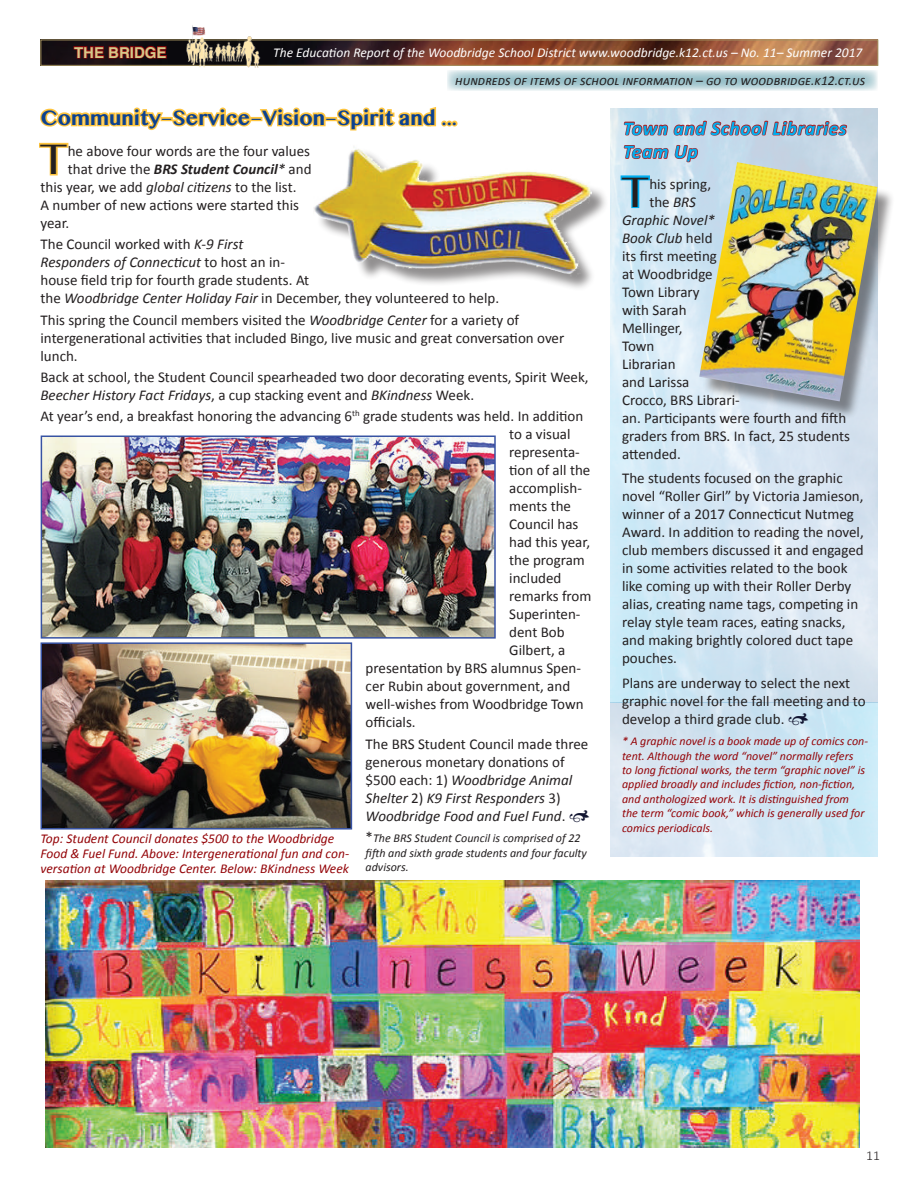
<style>
.page{position:relative;width:918px;height:1188px;background:#fff}
.page>*{position:absolute;margin:0;border:0;box-sizing:border-box;transform-origin:0 0}
.t1{font:38.25px "Bangla MN";color:#231f20}
.t2{font:italic 700 19.5px/23.4px "Calibri";letter-spacing:.03em;color:#00aeef}
.t3{font:700 18px "Bangla MN";color:#0c4190}
.t4{font:15px/18px "Calibri";color:#231f20}
.t5{font:italic 700 15px "Calibri";color:#231f20}
.t6{font:italic 15px "Calibri";color:#231f20}
.t7{font:700 15px "Helvetica";color:#d5c889}
.t8{font:italic 13.5px/15px "Calibri";color:#940408}
.t9{font:italic 13.5px "Calibri";color:#fff}
.t10{font:italic 13.5px "Calibri";color:#231f20}
.t11{font:300 13.5px "Calibri";color:#231f20}
.t12{font:italic 12px/14.4px "Calibri";color:#940408}
.t13{font:italic 12px/14.4px "Calibri";color:#231f20}
.s1{font-weight:400;font-style:normal}
.s2{font-weight:400}
.s3{font-style:italic}
.s4{font-style:normal;font-size:15px}
.s5{font-style:normal}
</style>
<div class="page">
<img style="left:610px;top:108px;width:268px;height:748px">
<img style="left:42px;top:42px;width:834px;height:22px">
<div style="left:40px;top:40px;width:838px;height:26px;border:1px solid #a4925f"></div>
<svg style="left:73px;top:45px;width:94px;height:15px"></svg>
<img style="left:192px;top:25px;width:18px;height:15px">
<img style="left:186px;top:36px;width:22px;height:32px">
<img style="left:203px;top:40px;width:34px;height:25px">
<img style="left:237px;top:36px;width:25px;height:32px">
<svg style="left:447px;top:70px;width:431px;height:21px;background:#b4d1d7"></svg>
<div style="left:316px;top:148px;width:293px;height:144px;background:#231f20;opacity:.5"></div>
<img style="left:314px;top:147px;width:277px;height:135px">
<svg style="left:39px;top:107px;width:288px;height:70px"></svg>
<div style="left:325px;top:117px;width:12px;height:4px;border:3px solid #fec53f"></div>
<svg style="left:335px;top:107px;width:123px;height:24px"></svg>
<img style="left:44px;top:439px;width:449px;height:197px">
<div style="left:41px;top:436px;width:455px;height:203px;border:2px solid #3853a3"></div>
<img style="left:43px;top:645px;width:306px;height:182px">
<div style="left:40px;top:642px;width:312px;height:188px;border:2px solid #3853a3"></div>
<img style="left:45px;top:880px;width:814px;height:268px">
<div style="left:702px;top:166px;width:193px;height:253px;background:#231f20;opacity:.5"></div>
<img style="left:699px;top:162px;width:178px;height:239px">
<svg style="left:619px;top:88px;width:229px;height:122px;background:#c5cfcc"></svg>
<svg style="left:789px;top:713px;width:19px;height:12px"></svg>
<p class="t7" style="left:74px;top:40px;width:94px">THE BRIDGE</p>
<p class="t9" style="left:273px;top:43px;width:591px">The Education Report of the Woodbridge School District www.woodbridge.k12.ct.us – No. 11– Summer 2017</p>
<p class="t10" style="left:455px;top:71px;width:412px">hundreds of items of school information – go to woodbridge.k12.ct.us</p>
<p class="t3" style="left:40px;top:104px;width:418px">Community–Service–Vision–Spirit and ...</p>
<h1 class="t1" style="left:40px;top:130px;width:30px">T</h1>
<p class="t4" style="left:68px;top:142px;width:244px">he above four words are the four values</p>
<p class="t5" style="left:68px;top:159px;width:245px"><span class="s1">that drive the</span> BRS Student Council<span class="s2">*</span> <span class="s1">and</span></p>
<p class="t4" style="left:40px;top:178px;width:258px">this year, we add <span class="s3">global citizens</span> to the list.</p>
<p class="t4" style="left:40px;top:196px;width:260px">A number of new actions were started this</p>
<p class="t4" style="left:40px;top:214px;width:30px">year.</p>
<p class="t4" style="left:40px;top:235px;width:460px">The Council worked with <span class="s3">K-9 First<br>Responders of Connecticut</span> to host an in-<br>house field trip for fourth grade students. At<br>the <span class="s3">Woodbridge Center Holiday Fair</span> in December, they volunteered to help.</p>
<p class="t4" style="left:40px;top:311px;width:525px">This spring the Council members visited the <span class="s3">Woodbridge Center</span> for a variety of intergenerational activities that included Bingo, live music and great conversation over lunch.</p>
<p class="t4" style="left:40px;top:368px;width:550px">Back at school, the Student Council spearheaded two door decorating events, Spirit Week,<br><span class="s3">Beecher History Fact Fridays</span>, a cup stacking event and <span class="s3">BKindness</span> Week.</p>
<p class="t4" style="left:40px;top:408px;width:544px">At year’s end, a breakfast honoring the advancing 6<sup>th</sup> grade students was held. In addition</p>
<p class="t4" style="left:509px;top:426px;width:63px">to a visual</p>
<p class="t4" style="left:509px;top:444px;width:72px">representa-</p>
<p class="t4" style="left:509px;top:462px;width:83px">tion of all the</p>
<p class="t4" style="left:509px;top:480px;width:74px">accomplish-</p>
<p class="t4" style="left:509px;top:498px;width:63px">ments the</p>
<p class="t4" style="left:509px;top:516px;width:71px">Council has</p>
<p class="t4" style="left:509px;top:534px;width:82px">had this year,</p>
<p class="t4" style="left:509px;top:552px;width:77px">the program</p>
<p class="t4" style="left:509px;top:570px;width:54px">included</p>
<p class="t4" style="left:509px;top:588px;width:84px">remarks from</p>
<p class="t4" style="left:509px;top:606px;width:73px">Superinten-</p>
<p class="t4" style="left:509px;top:624px;width:57px">dent Bob</p>
<p class="t4" style="left:509px;top:642px;width:58px">Gilbert, a</p>
<p class="t4" style="left:366px;top:660px;width:217px">presentation by BRS alumnus Spen-</p>
<p class="t4" style="left:366px;top:678px;width:206px">cer Rubin about government, and</p>
<p class="t4" style="left:366px;top:696px;width:220px">well-wishes from Woodbridge Town</p>
<p class="t4" style="left:366px;top:714px;width:52px">officials.</p>
<p class="t4" style="left:366px;top:735px;width:224px">The BRS Student Council made three generous monetary donations of $500 each: 1) <span class="s3">Woodbridge Animal<br>Shelter</span> 2) <span class="s3">K9 First Responders</span> 3)<br><span class="s3">Woodbridge Food and Fuel Fund</span>.</p>
<p class="t13" style="left:366px;top:831px;width:223px"><span class="s4">*</span>The BRS Student Council is comprised of 22 fifth and sixth grade students and four faculty advisors.</p>
<p class="t8" style="left:40px;top:830px;width:310px">Top: Student Council donates $500 to the Woodbridge<br>Food &amp; Fuel Fund. Above: Intergenerational fun and con&shy;versation at Woodbridge Center. Below: BKindness Week</p>
<h2 class="t2" style="left:623px;top:117px;width:225px">Town and School Libraries<br>Team Up</h2>
<h1 class="t1" style="left:621px;top:163px;width:30px">T</h1>
<p class="t4" style="left:649px;top:175px;width:63px">his spring,</p>
<p class="t4" style="left:649px;top:193px;width:48px">the <span class="s3">BRS</span></p>
<p class="t6" style="left:622px;top:209px;width:94px">Graphic Novel*</p>
<p class="t6" style="left:622px;top:227px;width:92px">Book Club <span class="s5">held</span></p>
<p class="t4" style="left:622px;top:247px;width:96px">its first meeting</p>
<p class="t4" style="left:622px;top:265px;width:92px">at Woodbridge</p>
<p class="t4" style="left:622px;top:283px;width:79px">Town Library</p>
<p class="t4" style="left:622px;top:301px;width:66px">with Sarah</p>
<p class="t4" style="left:622px;top:319px;width:62px">Mellinger,</p>
<p class="t4" style="left:622px;top:337px;width:34px">Town</p>
<p class="t4" style="left:622px;top:355px;width:55px">Librarian</p>
<p class="t4" style="left:622px;top:373px;width:69px">and Larissa</p>
<p class="t4" style="left:622px;top:391px;width:119px">Crocco, BRS Librari-</p>
<p class="t4" style="left:622px;top:409px;width:226px">an. Participants were fourth and fifth</p>
<p class="t4" style="left:622px;top:427px;width:229px">graders from BRS. In fact, 25 students</p>
<p class="t4" style="left:622px;top:445px;width:60px">attended.</p>
<p class="t4" style="left:622px;top:469px;width:243px">The students focused on the graphic novel “Roller Girl” by Victoria Jamieson, winner of a 2017 Connecticut Nutmeg Award. In addition to reading the novel, club members discussed it and engaged in some activities related to the book like coming up with their Roller Derby alias, creating name tags, competing in relay style team races, eating snacks, and making brightly colored duct tape pouches.</p>
<p class="t4" style="left:622px;top:674px;width:245px">Plans are underway to select the next graphic novel for the fall meeting and to develop a third grade club.</p>
<p class="t12" style="left:622px;top:734px;width:247px">* A graphic novel is a book made up of comics con&shy;tent. Although the word “novel” normally refers<br>to long fictional works, the term “graphic novel” is applied broadly and includes fiction, non-fiction, and anthologized work. It is distinguished from<br>the term “comic book,” which is generally used for comics periodicals.</p>
<p class="t11" style="left:866px;top:1147px;width:15px">11</p>
</div>
